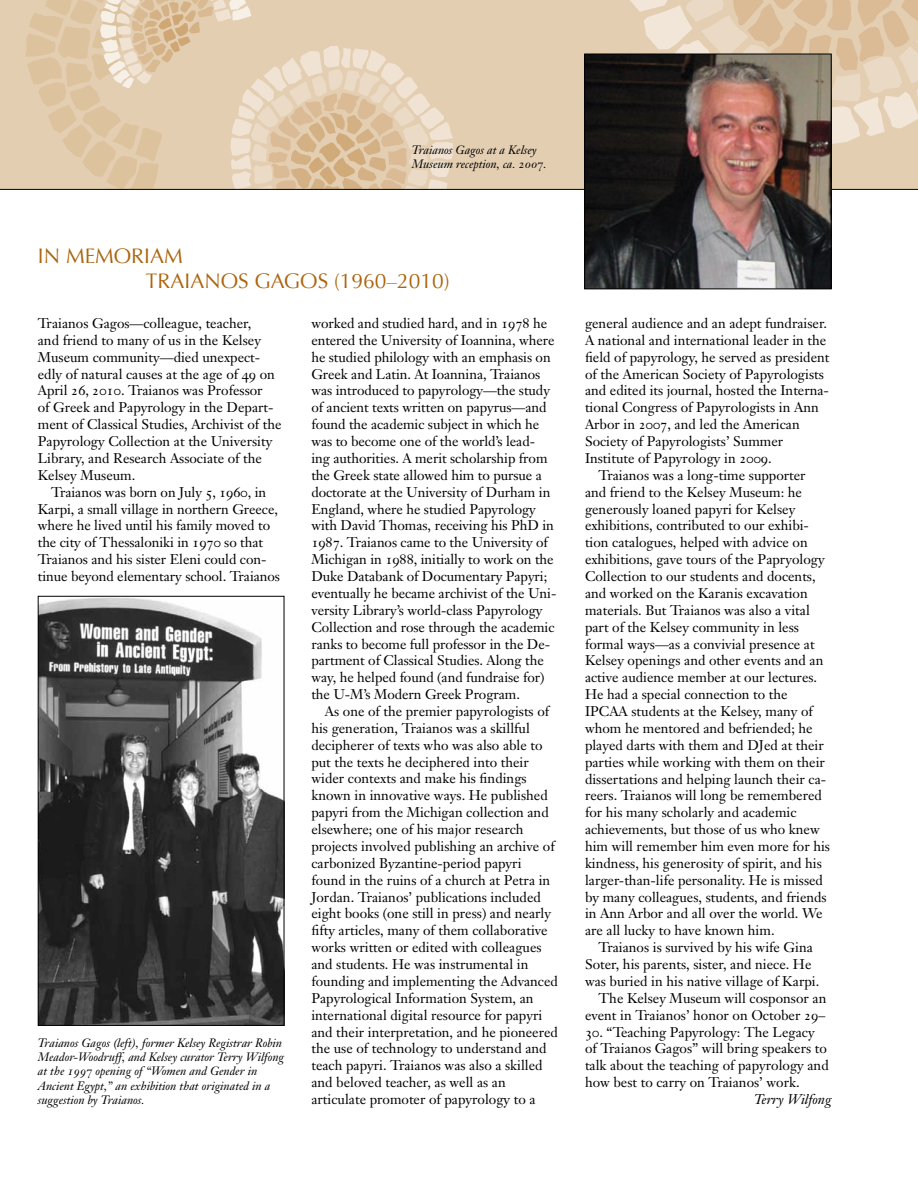
<style>
.page{position:relative;width:918px;height:1188px;background:#fff}
.page>*{position:absolute;margin:0;border:0;box-sizing:border-box;transform-origin:0 0}
.t1{font:21px/25.2px "Optima";color:#ab650d}
.t2{font:13.8px/16.8px "Janson Text";color:#000}
.t3{font:italic 13.8px "Janson Text";color:#000}
.t4{font:italic 12px/14.4px "Janson Text";color:#000}
.s1{font-family:"Janson Text Italic Os F";font-style:normal}
.s2{font-family:"Janson Text Roman SC"}
</style>
<div class="page">
<div style="left:0;top:0;width:918px;height:189px;background:#e4ceb2"></div>
<svg style="left:627px;top:0;width:291px;height:144px"></svg>
<svg style="left:25px;top:0;width:484px;height:189px"></svg>
<img style="left:586px;top:56px;width:244px;height:231px">
<div style="left:584px;top:54px;width:248px;height:235px;border:1px solid #000"></div>
<img style="left:40px;top:598px;width:242px;height:426px">
<div style="left:38px;top:596px;width:246px;height:430px;border:1px solid #000"></div>
<p class="t4" style="left:412px;top:142px;width:136px">Traianos Gagos at a Kelsey<br>Museum reception, ca. <span class="s1">2007</span>.</p>
<h1 class="t1" style="left:38px;top:243px;width:60px">IN MEMORI</h1>
<h1 class="t1" style="left:146px;top:243px;width:74px">AM<br>TRAIANOS</h1>
<h1 class="t1" style="left:255px;top:269px;width:197px">GAGOS (1960–2010)</h1>
<p class="t2" style="left:38px;top:315px;width:245px">Traianos Gagos—colleague, teacher,<br>and friend to many of us in the Kelsey Museum community—died unexpect&shy;edly of natural causes at the age of <span class="s2">49</span> on April <span class="s2">26, 2010</span>. Traianos was Professor<br>of Greek and Papyrology in the Depart&shy;ment of Classical Studies, Archivist of the Papyrology Collection at the University Library, and Research Associate of the Kelsey Museum.</p>
<p class="t2" style="left:38px;top:483px;width:244px;text-indent:14px">Traianos was born on July <span class="s2">5, 1960</span>, in Karpi, a small village in northern Greece, where he lived until his family moved to the city of Thessaloniki in <span class="s2">1970</span> so that Traianos and his sister Eleni could con&shy;tinue beyond elementary school. Traianos</p>
<p class="t4" style="left:38px;top:1035px;width:248px">Traianos Gagos (left), former Kelsey Registrar Robin Meador-Woodruff, and Kelsey curator Terry Wilfong at the <span class="s1">1997</span> opening of “Women and Gender in Ancient Egypt,” an exhibition that originated in a suggestion by Traianos.</p>
<p class="t2" style="left:311px;top:315px;width:247px">worked and studied hard, and in <span class="s2">1978</span> he entered the University of Ioannina, where he studied philology with an emphasis on Greek and Latin. At Ioannina, Traianos was introduced to papyrology—the study of ancient texts written on papyrus—and found the academic subject in which he was to become one of the world’s lead&shy;ing authorities. A merit scholarship from the Greek state allowed him to pursue a doctorate at the University of Durham in England, where he studied Papyrology with David Thomas, receiving his PhD in <span class="s2">1987</span>. Traianos came to the University of Michigan in <span class="s2">1988</span>, initially to work on the Duke Databank of Documentary Papyri; eventually he became archivist of the Uni&shy;versity Library’s world-class Papyrology Collection and rose through the academic ranks to become full professor in the De&shy;partment of Classical Studies. Along the way, he helped found (and fundraise for) the U-M’s Modern Greek Program.</p>
<p class="t2" style="left:311px;top:703px;width:248px;text-indent:14px">As one of the premier papyrologists of his generation, Traianos was a skillful decipherer of texts who was also able to put the texts he deciphered into their wider contexts and make his findings known in innovative ways. He published papyri from the Michigan collection and elsewhere; one of his major research projects involved publishing an archive of carbonized Byzantine-period papyri found in the ruins of a church at Petra in Jordan. Traianos’ publications included eight books (one still in press) and nearly fifty articles, many of them collaborative works written or edited with colleagues and students. He was instrumental in founding and implementing the Advanced Papyrological Information System, an international digital resource for papyri and their interpretation, and he pioneered the use of technology to understand and teach papyri. Traianos was also a skilled and beloved teacher, as well as an articulate promoter of papyrology to a</p>
<p class="t2" style="left:585px;top:315px;width:244px">general audience and an adept fundraiser.</p>
<p class="t2" style="left:585px;top:332px;width:243px">A national and international leader in the</p>
<p class="t2" style="left:585px;top:348px;width:246px">field of papyrology, he served as president</p>
<p class="t2" style="left:585px;top:365px;width:240px">of the American Society of Papyrologists</p>
<p class="t2" style="left:585px;top:382px;width:246px">and edited its journal, hosted the Interna-</p>
<p class="t2" style="left:585px;top:399px;width:235px">tional Congress of Papyrologists in Ann</p>
<p class="t2" style="left:585px;top:416px;width:216px">Arbor in <span class="s2">2007</span>, and led the American</p>
<p class="t2" style="left:585px;top:433px;width:200px">Society of Papyrologists’ Summer</p>
<p class="t2" style="left:585px;top:450px;width:188px">Institute of Papyrology in <span class="s2">2009</span>.</p>
<p class="t2" style="left:599px;top:467px;width:209px">Traianos was a long-time supporter</p>
<p class="t2" style="left:585px;top:483px;width:219px">and friend to the Kelsey Museum: he</p>
<p class="t2" style="left:585px;top:500px;width:212px">generously loaned papyri for Kelsey</p>
<p class="t2" style="left:585px;top:517px;width:226px">exhibitions, contributed to our exhibi-</p>
<p class="t2" style="left:585px;top:534px;width:224px">tion catalogues, helped with advice on</p>
<p class="t2" style="left:585px;top:551px;width:241px">exhibitions, gave tours of the Papryology</p>
<p class="t2" style="left:585px;top:568px;width:232px">Collection to our students and docents,</p>
<p class="t2" style="left:585px;top:585px;width:224px">and worked on the Karanis excavation</p>
<p class="t2" style="left:585px;top:602px;width:226px">materials. But Traianos was also a vital</p>
<p class="t2" style="left:585px;top:618px;width:215px">part of the Kelsey community in less</p>
<p class="t2" style="left:585px;top:635px;width:231px">formal ways—as a convivial presence at</p>
<p class="t2" style="left:585px;top:652px;width:240px">Kelsey openings and other events and an</p>
<p class="t2" style="left:585px;top:669px;width:234px">active audience member at our lectures.</p>
<p class="t2" style="left:585px;top:686px;width:204px">He had a special connection to the</p>
<p class="t2" style="left:585px;top:703px;width:230px">IPCAA students at the Kelsey, many of</p>
<p class="t2" style="left:585px;top:720px;width:229px">whom he mentored and befriended; he</p>
<p class="t2" style="left:585px;top:736px;width:240px">played darts with them and DJed at their</p>
<p class="t2" style="left:585px;top:753px;width:242px">parties while working with them on their</p>
<p class="t2" style="left:585px;top:770px;width:243px">dissertations and helping launch their ca-</p>
<p class="t2" style="left:585px;top:787px;width:239px">reers. Traianos will long be remembered</p>
<p class="t2" style="left:585px;top:804px;width:213px">for his many scholarly and academic</p>
<p class="t2" style="left:585px;top:821px;width:236px">achievements, but those of us who knew</p>
<p class="t2" style="left:585px;top:838px;width:247px">him will remember him even more for his</p>
<p class="t2" style="left:585px;top:855px;width:238px">kindness, his generosity of spirit, and his</p>
<p class="t2" style="left:585px;top:871px;width:240px">larger-than-life personality. He is missed</p>
<p class="t2" style="left:585px;top:888px;width:243px">by many colleagues, students, and friends</p>
<p class="t2" style="left:585px;top:905px;width:239px">in Ann Arbor and all over the world. We</p>
<p class="t2" style="left:585px;top:922px;width:191px">are all lucky to have known him.</p>
<p class="t2" style="left:599px;top:939px;width:216px">Traianos is survived by his wife Gina</p>
<p class="t2" style="left:585px;top:956px;width:228px">Soter, his parents, sister, and niece. He</p>
<p class="t2" style="left:585px;top:973px;width:236px">was buried in his native village of Karpi.</p>
<p class="t2" style="left:599px;top:990px;width:229px">The Kelsey Museum will cosponsor an</p>
<p class="t2" style="left:585px;top:1006px;width:242px">event in Traianos’ honor on October <span class="s2">29–</span></p>
<p class="t2" style="left:585px;top:1023px;width:245px"><span class="s2">30</span>. “Teaching Papyrology: The Legacy of Traianos Gagos” will bring speakers to talk about the teaching of papyrology and how best to carry on Traianos’ work.</p>
<p class="t3" style="left:754px;top:1091px;width:79px">Terry Wilfong</p>
</div>
